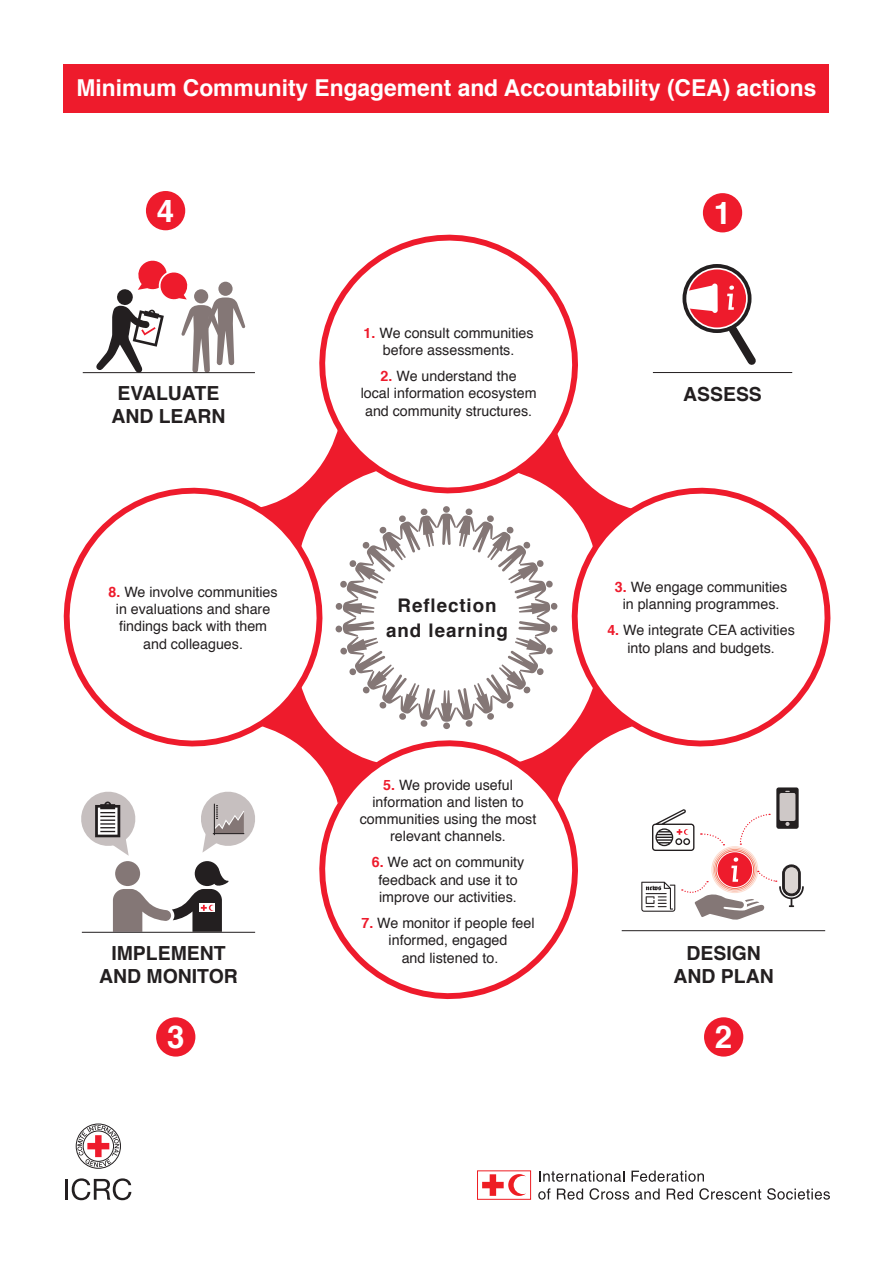
<style>
.page{position:relative;width:893px;height:1263px;background:#fff}
.page>*{position:absolute;margin:0;border:0;box-sizing:border-box;transform-origin:0 0}
.t1{font:700 31.35px "Helvetica";color:#fff}
.t2{font:700 23.25px "Helvetica";color:#fff}
.t3{font:700 19.35px "Helvetica";color:#231f20}
.t4{font:700 18.75px "Helvetica";letter-spacing:.05em;color:#231f20}
.t5{font:14.25px "Helvetica";color:#231f20}
.s1{font-weight:700;color:#ee1b2c}
</style>
<div class="page">
<div style="left:64px;top:64px;width:765px;height:49px;background:#ee1b2c"></div>
<svg style="left:682px;top:264px;width:69px;height:69px"></svg>
<div style="left:687px;top:269px;width:60px;height:59px;background:#ee1b2c;border-radius:50%"></div>
<hr style="left:653px;top:372px;width:139px;height:1px;background:#231f20">
<div style="left:156px;top:1017px;width:39px;height:39px;background:#ee1b2c;border-radius:50%"></div>
<svg style="left:96px;top:260px;width:149px;height:112px"></svg>
<hr style="left:83px;top:372px;width:172px;height:1px;background:#231f20">
<div style="left:146px;top:191px;width:39px;height:39px;background:#ee1b2c;border-radius:50%"></div>
<div style="left:703px;top:193px;width:39px;height:39px;background:#ee1b2c;border-radius:50%"></div>
<div style="left:704px;top:1017px;width:39px;height:39px;background:#ee1b2c;border-radius:50%"></div>
<hr style="left:622px;top:930px;width:203px;height:1px;background:#231f20">
<div style="left:777px;top:788px;width:21px;height:40px;background:#231f20;border-radius:2px"></div>
<div style="left:776px;top:787px;width:23px;height:42px;border:1px solid #231f20;border-radius:2px"></div>
<div style="left:781px;top:794px;width:13px;height:26px;background:#cec8c7"></div>
<div style="left:779px;top:793px;width:16px;height:28px;border:3px solid #cec8c7"></div>
<svg style="left:785px;top:822px;width:4px;height:4px"></svg>
<svg style="left:717px;top:852px;width:35px;height:35px"></svg>
<div style="left:716px;top:851px;width:38px;height:37px;border:1px solid #f26652;border-radius:50%"></div>
<div style="left:714px;top:849px;width:41px;height:41px;border:1px solid #f59680;border-radius:50%"></div>
<div style="left:713px;top:848px;width:44px;height:43px;border:1px solid #fabeab;border-radius:50%"></div>
<svg style="left:641px;top:882px;width:34px;height:30px"></svg>
<svg style="left:681px;top:857px;width:123px;height:63px"></svg>
<svg style="left:739px;top:813px;width:31px;height:32px"></svg>
<svg style="left:701px;top:833px;width:23px;height:12px"></svg>
<svg style="left:652px;top:809px;width:42px;height:42px"></svg>
<svg style="left:687px;top:283px;width:69px;height:82px"></svg>
<svg style="left:634px;top:487px;width:197px;height:260px"></svg>
<svg style="left:319px;top:234px;width:259px;height:196px"></svg>
<svg style="left:335px;top:932px;width:227px;height:68px"></svg>
<svg style="left:63px;top:560px;width:14px;height:114px"></svg>
<hr style="left:82px;top:932px;width:173px;height:1px;background:#231f20">
<svg style="left:539px;top:1170px;width:85px;height:12px"></svg>
<svg style="left:631px;top:1170px;width:73px;height:12px"></svg>
<svg style="left:538px;top:1188px;width:12px;height:12px"></svg>
<svg style="left:557px;top:1188px;width:26px;height:12px"></svg>
<svg style="left:589px;top:1188px;width:40px;height:12px"></svg>
<svg style="left:635px;top:1188px;width:25px;height:12px"></svg>
<svg style="left:667px;top:1188px;width:26px;height:12px"></svg>
<svg style="left:699px;top:1188px;width:62px;height:12px"></svg>
<svg style="left:767px;top:1188px;width:63px;height:12px"></svg>
<svg style="left:482px;top:1174px;width:44px;height:22px"></svg>
<div style="left:477px;top:1170px;width:54px;height:30px;border:1px solid #ee1d23"></div>
<div style="left:76px;top:1124px;width:44px;height:44px;background:#423e3f;border-radius:50%"></div>
<div style="left:76px;top:1124px;width:45px;height:44px;border:1px solid #231f20;border-radius:50%"></div>
<svg style="left:77px;top:1125px;width:42px;height:42px"></svg>
<hr style="left:65px;top:1179px;width:3px;height:21px;background:#231f20">
<svg style="left:72px;top:1178px;width:59px;height:22px"></svg>
<svg style="left:77px;top:430px;width:557px;height:502px"></svg>
<p class="t2" style="left:77px;top:69px;width:741px">Minimum Community Engagement and Accountability (CEA) actions</p>
<p class="t1" style="left:157px;top:185px;width:19px">4</p>
<p class="t1" style="left:714px;top:187px;width:19px">1</p>
<p class="t3" style="left:118px;top:377px;width:103px">EVALUATE</p>
<p class="t3" style="left:111px;top:400px;width:116px">AND LEARN</p>
<p class="t5" style="left:108px;top:581px;width:171px"><span class="s1">8.</span> We involve communities</p>
<p class="t5" style="left:116px;top:598px;width:156px">in evaluations and share</p>
<p class="t5" style="left:119px;top:615px;width:150px">findings back with them</p>
<p class="t5" style="left:143px;top:633px;width:101px">and colleagues.</p>
<p class="t3" style="left:111px;top:938px;width:116px">IMPLEMENT</p>
<p class="t3" style="left:99px;top:961px;width:140px">AND MONITOR</p>
<p class="t1" style="left:167px;top:1011px;width:19px">3</p>
<p class="t5" style="left:364px;top:322px;width:172px"><span class="s1">1.</span> We consult communities</p>
<p class="t5" style="left:383px;top:339px;width:133px">before assessments.</p>
<p class="t5" style="left:381px;top:365px;width:137px"><span class="s1">2.</span> We understand the</p>
<p class="t5" style="left:361px;top:382px;width:177px">local information ecosystem</p>
<p class="t5" style="left:365px;top:400px;width:169px">and community structures.</p>
<p class="t4" style="left:398px;top:590px;width:101px">Reflection</p>
<p class="t4" style="left:386px;top:616px;width:123px">and learning</p>
<p class="t5" style="left:383px;top:773px;width:131px"><span class="s1">5.</span> We provide useful</p>
<p class="t5" style="left:372px;top:791px;width:153px">information and listen to</p>
<p class="t5" style="left:360px;top:808px;width:178px">communities using the most</p>
<p class="t5" style="left:390px;top:825px;width:117px">relevant channels.</p>
<p class="t5" style="left:372px;top:851px;width:154px"><span class="s1">6.</span> We act on community</p>
<p class="t5" style="left:378px;top:869px;width:141px">feedback and use it to</p>
<p class="t5" style="left:379px;top:886px;width:139px">improve our activities.</p>
<p class="t5" style="left:361px;top:912px;width:175px"><span class="s1">7.</span> We monitor if people feel</p>
<p class="t5" style="left:389px;top:929px;width:120px">informed, engaged</p>
<p class="t5" style="left:402px;top:946px;width:98px">and listened to.</p>
<p class="t3" style="left:683px;top:379px;width:80px">ASSESS</p>
<p class="t5" style="left:615px;top:576px;width:174px"><span class="s1">3.</span> We engage communities</p>
<p class="t5" style="left:623px;top:593px;width:158px">in planning programmes.</p>
<p class="t5" style="left:607px;top:619px;width:189px"><span class="s1">4.</span> We integrate CEA activities</p>
<p class="t5" style="left:627px;top:636px;width:149px">into plans and budgets.</p>
<p class="t3" style="left:686px;top:937px;width:76px">DESIGN</p>
<p class="t3" style="left:673px;top:961px;width:102px">AND PLAN</p>
<p class="t1" style="left:715px;top:1011px;width:19px">2</p>
</div>
